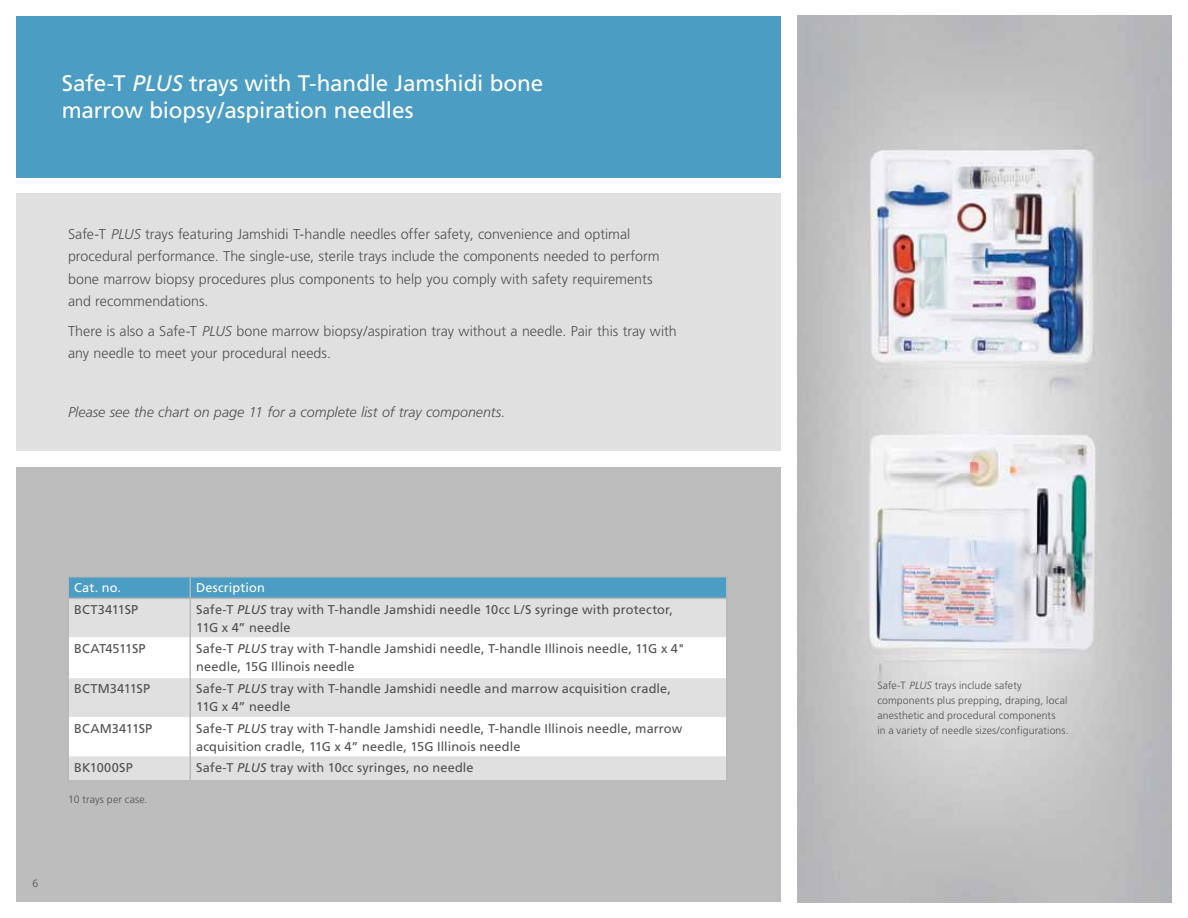
<style>
.page{position:relative;width:1188px;height:918px;background:#fff}
.page>*{position:absolute;margin:0;border:0;box-sizing:border-box;transform-origin:0 0}
.t1{font:22.5px/27px "Frutiger";letter-spacing:-.01em;color:#fff}
.t2{font:300 14.25px/22.5px "Frutiger";color:#505151}
.t3{font:italic 300 14.25px "Frutiger";color:#505151}
.t4{font:12.75px/18px "Frutiger";letter-spacing:.01em;color:#505151}
.t5{font:12.75px "Frutiger";letter-spacing:.01em;color:#fff}
.t6{font:12.75px "Frutiger";letter-spacing:-.03em;color:#505151}
.t7{font:300 10.5px/15px "Frutiger";letter-spacing:.01em;color:#505151}
.s1{font-style:italic}
</style>
<div class="page">
<div style="left:16px;top:467px;width:765px;height:435px;background:#bdbdbe"></div>
<div style="left:16px;top:193px;width:765px;height:258px;background:#e0e0e0"></div>
<div style="left:16px;top:16px;width:765px;height:161px;background:#4b9dc3"></div>
<div style="left:69px;top:599px;width:657px;height:181px;background:#e0e0e0"></div>
<svg style="left:69px;top:639px;width:657px;height:118px;background:#f4f4f4"></svg>
<hr style="left:69px;top:637px;width:120px;height:2px;background:#fff">
<hr style="left:191px;top:637px;width:535px;height:2px;background:#fff">
<hr style="left:69px;top:677px;width:120px;height:1px;background:#fff">
<hr style="left:191px;top:677px;width:535px;height:1px;background:#fff">
<hr style="left:68px;top:576px;width:122px;height:2px;background:#b8b8b9">
<div style="left:68px;top:577px;width:658px;height:21px;background:#4b9dc3"></div>
<hr style="left:190px;top:576px;width:537px;height:2px;background:#b8b8b9">
<hr style="left:189px;top:578px;width:2px;height:20px;background:#b8b8b9">
<hr style="left:726px;top:578px;width:2px;height:20px;background:#b8b8b9">
<hr style="left:68px;top:598px;width:122px;height:1px;background:#b8b8b9">
<hr style="left:190px;top:598px;width:537px;height:1px;background:#b8b8b9">
<hr style="left:68px;top:599px;width:1px;height:39px;background:#b8b8b9">
<hr style="left:68px;top:638px;width:1px;height:39px;background:#b8b8b9">
<hr style="left:68px;top:677px;width:1px;height:40px;background:#b8b8b9">
<hr style="left:68px;top:717px;width:1px;height:40px;background:#b8b8b9">
<hr style="left:68px;top:780px;width:122px;height:2px;background:#b8b8b9">
<hr style="left:189px;top:599px;width:2px;height:39px;background:#b8b8b9">
<hr style="left:726px;top:599px;width:2px;height:39px;background:#b8b8b9">
<hr style="left:189px;top:638px;width:2px;height:39px;background:#b8b8b9">
<hr style="left:726px;top:638px;width:2px;height:39px;background:#b8b8b9">
<hr style="left:189px;top:677px;width:2px;height:40px;background:#b8b8b9">
<hr style="left:726px;top:677px;width:2px;height:40px;background:#b8b8b9">
<hr style="left:189px;top:717px;width:2px;height:40px;background:#b8b8b9">
<hr style="left:726px;top:717px;width:2px;height:40px;background:#b8b8b9">
<hr style="left:189px;top:757px;width:2px;height:23px;background:#b8b8b9">
<hr style="left:726px;top:757px;width:2px;height:23px;background:#b8b8b9">
<hr style="left:190px;top:780px;width:537px;height:2px;background:#b8b8b9">
<img style="left:797px;top:15px;width:375px;height:887px">
<h1 class="t1" style="left:62px;top:70px;width:483px">Safe-T <span class="s1">PLUS</span> trays with T-handle Jamshidi bone marrow biopsy/aspiration needles</h1>
<p class="t2" style="left:68px;top:223px;width:593px">Safe-T <span class="s1">PLUS</span> trays featuring Jamshidi T-handle needles offer safety, convenience and optimal procedural performance. The single-use, sterile trays include the components needed to perform bone marrow biopsy procedures plus components to help you comply with safety requirements and recommendations.</p>
<p class="t2" style="left:68px;top:320px;width:610px">There is also a Safe-T <span class="s1">PLUS</span> bone marrow biopsy/aspiration tray without a needle. Pair this tray with any needle to meet your procedural needs.</p>
<p class="t3" style="left:68px;top:404px;width:439px">Please see the chart on page 11 for a complete list of tray components.</p>
<p class="t7" style="left:33px;top:876px;width:7px">6</p>
<p class="t5" style="left:74px;top:580px;width:48px">Cat. no.</p>
<p class="t5" style="left:196px;top:580px;width:70px">Description</p>
<p class="t4" style="left:74px;top:601px;width:66px">BCT3411SP</p>
<p class="t4" style="left:196px;top:601px;width:478px">Safe-T <span class="s1">PLUS</span> tray with T-handle Jamshidi needle 10cc L/S syringe with protector,<br>11G x 4” needle</p>
<p class="t6" style="left:74px;top:642px;width:73px">BCAT4511SP</p>
<p class="t4" style="left:196px;top:640px;width:490px">Safe-T <span class="s1">PLUS</span> tray with T-handle Jamshidi needle, T-handle Illinois needle, 11G x 4" needle, 15G Illinois needle</p>
<p class="t4" style="left:74px;top:680px;width:78px">BCTM3411SP</p>
<p class="t4" style="left:196px;top:680px;width:476px">Safe-T <span class="s1">PLUS</span> tray with T-handle Jamshidi needle and marrow acquisition cradle,<br>11G x 4” needle</p>
<p class="t4" style="left:74px;top:719px;width:80px">BCAM3411SP</p>
<p class="t4" style="left:196px;top:719px;width:488px">Safe-T <span class="s1">PLUS</span> tray with T-handle Jamshidi needle, T-handle Illinois needle, marrow acquisition cradle, 11G x 4” needle, 15G Illinois needle</p>
<p class="t4" style="left:74px;top:759px;width:60px">BK1000SP</p>
<p class="t4" style="left:196px;top:759px;width:279px">Safe-T <span class="s1">PLUS</span> tray with 10cc syringes, no needle</p>
<p class="t7" style="left:68px;top:792px;width:81px">10 trays per case.</p>
<p class="t7" style="left:877px;top:678px;width:193px">Safe-T <span class="s1">PLUS</span> trays include safety components plus prepping, draping, local anesthetic and procedural components<br>in a variety of needle sizes/configurations.</p>
</div>
